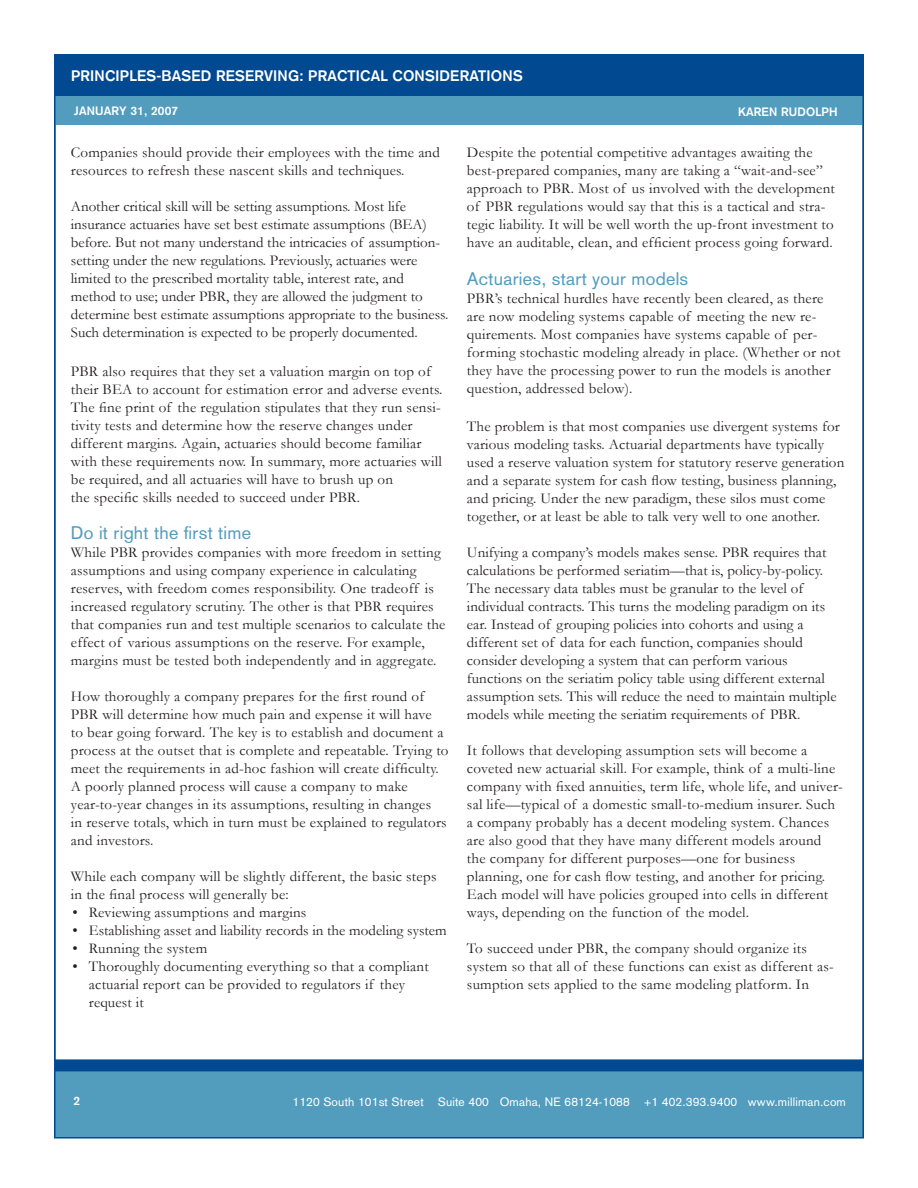
<style>
.page{position:relative;width:918px;height:1188px;background:#fff}
.page>*{position:absolute;margin:0;border:0;box-sizing:border-box;transform-origin:0 0}
.t1{font:18px "Akzidenz Grotesk";letter-spacing:.015em;color:#529cbe}
.t2{font:15px/18px "Garamond";letter-spacing:.015em;color:#231f20}
.t3{font:700 15px "Akzidenz Grotesk";letter-spacing:.015em;color:#fff}
.t4{font:12px "Akzidenz Grotesk";letter-spacing:.015em;color:#fff}
.t5{font:700 12px "Akzidenz Grotesk";letter-spacing:.015em;color:#fff}
</style>
<div class="page">
<div style="left:54px;top:1059px;width:810px;height:9px;border:2px solid #014990"></div>
<div style="left:54px;top:1071px;width:810px;height:66px;background:#529cbe"></div>
<div style="left:55px;top:1063px;width:808px;height:8px;background:#014990"></div>
<div style="left:54px;top:1062px;width:810px;height:9px;border:2px solid #014990"></div>
<div style="left:54px;top:54px;width:810px;height:44px;background:#014990"></div>
<div style="left:54px;top:97px;width:810px;height:28px;background:#529cbe"></div>
<p class="t3" style="left:71px;top:67px;width:19px">PRINCIP</p>
<p class="t3" style="left:129px;top:67px;width:199px">LES-BASED RESERVING : PRACTICA</p>
<p class="t3" style="left:380px;top:67px;width:64px">L CONSIDERATI</p>
<p class="t3" style="left:491px;top:67px;width:33px">ONS</p>
<p class="t5" style="left:74px;top:104px;width:39px">JAN UARY</p>
<p class="t5" style="left:130px;top:104px;width:49px">31, 2007</p>
<p class="t5" style="left:738px;top:104px;width:9px">KAREN</p>
<p class="t5" style="left:781px;top:104px;width:58px">RUDOLPH</p>
<p class="t3" style="left:80px;top:67px;width:9px">I</p>
<p class="t3" style="left:318px;top:67px;width:10px">AC</p>
<p class="t3" style="left:435px;top:67px;width:5px">I</p>
<p class="t5" style="left:738px;top:104px;width:17px">KAREN</p>
<p class="t2" style="left:71px;top:143px;width:371px">Companies should provide their employees with the time and resources to refresh these nascent skills and techniques.</p>
<p class="t2" style="left:71px;top:197px;width:379px">Another critical skill will be setting assumptions. Most life insurance actuaries have set best estimate assumptions (BEA) before. But not many understand the intricacies of assumption&shy;setting under the new regulations. Previously, actuaries were limited to the prescribed mortality table, interest rate, and method to use; under PBR, they are allowed the judgment to determine best estimate assumptions appropriate to the business.<br>Such determination is expected to be properly documented.</p>
<p class="t2" style="left:71px;top:362px;width:373px">PBR also requires that they set a valuation margin on top of their BEA to account for estimation error and adverse events.<br>The fine print of the regulation stipulates that they run sensi&shy;tivity tests and determine how the reserve changes under different margins. Again, actuaries should become familiar with these requirements now. In summary, more actuaries will be required, and all actuaries will have to brush up on<br>the specific skills needed to succeed under PBR.</p>
<p class="t1" style="left:71px;top:522px;width:182px">Do it right the first time</p>
<p class="t2" style="left:71px;top:543px;width:376px">While PBR provides companies with more freedom in setting assumptions and using company experience in calculating reserves, with freedom comes responsibility. One tradeoff is increased regulatory scrutiny. The other is that PBR requires that companies run and test multiple scenarios to calculate the effect of various assumptions on the reserve. For example, margins must be tested both independently and in aggregate.</p>
<p class="t2" style="left:71px;top:687px;width:379px">How thoroughly a company prepares for the first round of PBR will determine how much pain and expense it will have<br>to bear going forward. The key is to establish and document a process at the outset that is complete and repeatable. Trying to meet the requirements in ad-hoc fashion will create difficulty.<br>A poorly planned process will cause a company to make year-to-year changes in its assumptions, resulting in changes<br>in reserve totals, which in turn must be explained to regulators and investors.</p>
<p class="t2" style="left:71px;top:867px;width:367px">While each company will be slightly different, the basic steps in the final process will generally be:</p>
<p class="t2" style="left:72px;top:903px;width:236px">• Reviewing assumptions and margins</p>
<p class="t2" style="left:72px;top:921px;width:376px">• Establishing asset and liability records in the modeling system</p>
<p class="t2" style="left:72px;top:939px;width:136px">• Running the system</p>
<p class="t2" style="left:89px;top:957px;width:341px;text-indent:-16px">• Thoroughly documenting everything so that a compliant actuarial report can be provided to regulators if they request it</p>
<p class="t2" style="left:467px;top:143px;width:369px">Despite the potential competitive advantages awaiting the best-prepared companies, many are taking a “wait-and-see” approach to PBR. Most of us involved with the development of PBR regulations would say that this is a tactical and stra&shy;tegic liability. It will be well worth the up-front investment to have an auditable, clean, and efficient process going forward.</p>
<p class="t1" style="left:467px;top:268px;width:223px">Actuaries, start your models</p>
<p class="t2" style="left:467px;top:289px;width:375px">PBR’s technical hurdles have recently been cleared, as there are now modeling systems capable of meeting the new re&shy;quirements. Most companies have systems capable of per&shy;forming stochastic modeling already in place. (Whether or not they have the processing power to run the models is another question, addressed below).</p>
<p class="t2" style="left:467px;top:417px;width:379px">The problem is that most companies use divergent systems for various modeling tasks. Actuarial departments have typically used a reserve valuation system for statutory reserve generation and a separate system for cash flow testing, business planning, and pricing. Under the new paradigm, these silos must come together, or at least be able to talk very well to one another.</p>
<p class="t2" style="left:467px;top:543px;width:371px">Unifying a company’s models makes sense. PBR requires that calculations be performed seriatim—that is, policy-by-policy.<br>The necessary data tables must be granular to the level of individual contracts. This turns the modeling paradigm on its ear. Instead of grouping policies into cohorts and using a different set of data for each function, companies should consider developing a system that can perform various functions on the seriatim policy table using different external assumption sets. This will reduce the need to maintain multiple models while meeting the seriatim requirements of PBR.</p>
<p class="t2" style="left:467px;top:741px;width:377px">It follows that developing assumption sets will become a coveted new actuarial skill. For example, think of a multi-line company with fixed annuities, term life, whole life, and univer&shy;sal life—typical of a domestic small-to-medium insurer. Such a company probably has a decent modeling system. Chances are also good that they have many different models around the company for different purposes—one for business planning, one for cash flow testing, and another for pricing.<br>Each model will have policies grouped into cells in different ways, depending on the function of the model.</p>
<p class="t2" style="left:467px;top:939px;width:368px">To succeed under PBR, the company should organize its system so that all of these functions can exist as different as&shy;sumption sets applied to the same modeling platform. In</p>
<p class="t4" style="left:293px;top:1091px;width:555px">1120 South 101st Street Suite 400 Omaha, NE 68124-1088 +1 402.393.9400 www.milliman.com</p>
<p class="t4" style="left:293px;top:1095px;width:555px">1120 South 101st Street Suite 400 Omaha, NE 68124-1088 +1 402.393.9400 www.milliman.com</p>
</div>
